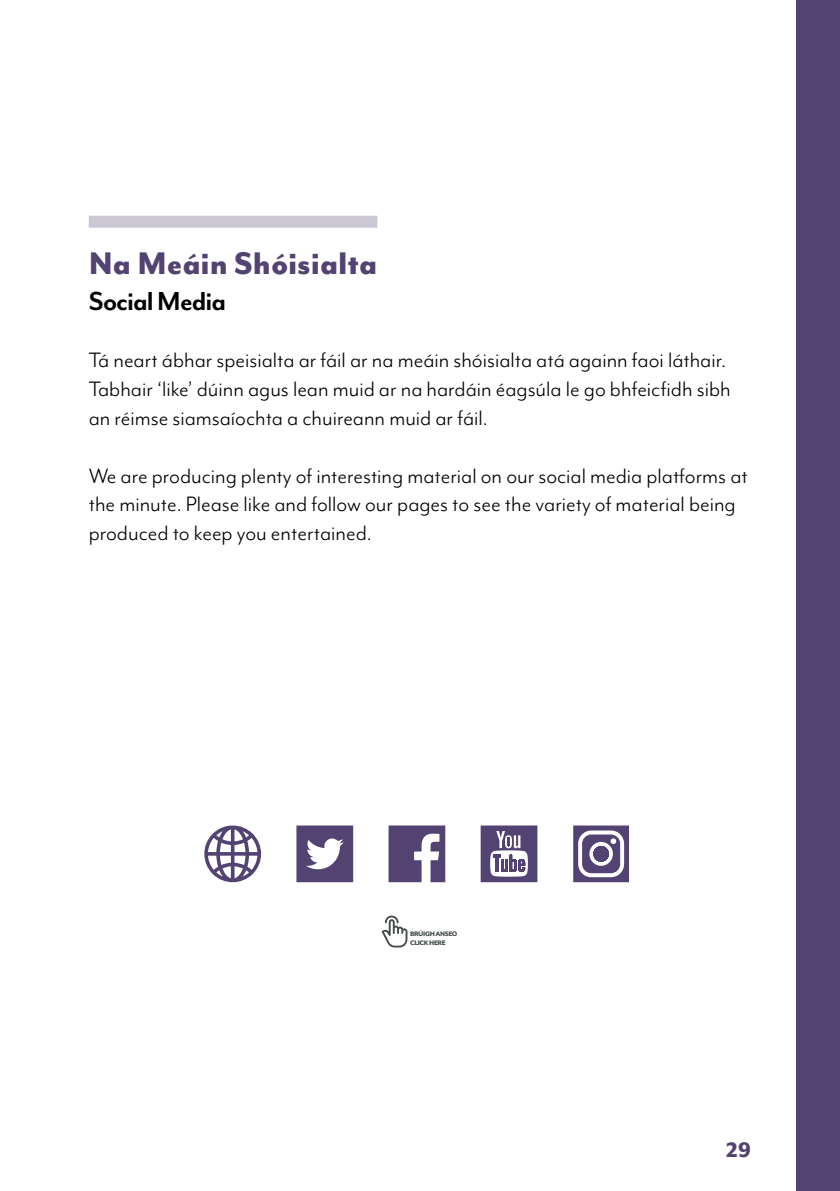
<style>
.page{position:relative;width:840px;height:1191px;background:#fff}
.page>*{position:absolute;margin:0;border:0;box-sizing:border-box;transform-origin:0 0}
.t1{font:800 36px "Mr Eaves Mod OT";color:#524373}
.t2{font:700 30px "Mr Eaves Mod OT";letter-spacing:-.03em;color:#000}
.t3{font:24px/28.8px "Mr Eaves Mod OT";color:#000}
.t4{font:800 24px "Mr Eaves Mod OT";color:#524373}
.t5{font:800 7.6px/9px "Mr Eaves Mod OT";letter-spacing:-.05em;color:#434c49}
</style>
<div class="page">
<div style="left:796px;top:0;width:43px;height:1191px;background:#524373"></div>
<div style="left:89px;top:216px;width:288px;height:12px;background:#cbc7d5"></div>
<svg style="left:204px;top:825px;width:57px;height:58px"></svg>
<svg style="left:388px;top:825px;width:57px;height:57px"></svg>
<svg style="left:573px;top:825px;width:55px;height:57px"></svg>
<svg style="left:480px;top:825px;width:57px;height:57px"></svg>
<svg style="left:296px;top:825px;width:57px;height:57px"></svg>
<svg style="left:381px;top:915px;width:26px;height:32px"></svg>
<h1 class="t1" style="left:89px;top:242px;width:290px">Na Meáin Shóisialta</h1>
<p class="t2" style="left:89px;top:284px;width:139px">Social Media</p>
<p class="t3" style="left:89px;top:346px;width:643px">Tá neart ábhar speisialta ar fáil ar na meáin shóisialta atá againn faoi láthair.<br>Tabhair ‘like’ dúinn agus lean muid ar na hardáin éagsúla le go bhfeicfidh sibh an réimse siamsaíochta a chuireann muid ar fáil.</p>
<p class="t3" style="left:89px;top:461px;width:660px">We are producing plenty of interesting material on our social media platforms at the minute. Please like and follow our pages to see the variety of material being produced to keep you entertained.</p>
<p class="t5" style="left:410px;top:929px;width:49px">BRÚIGH ANSEO<br>CLICK HERE</p>
<p class="t4" style="left:725px;top:1135px;width:27px">29</p>
</div>
